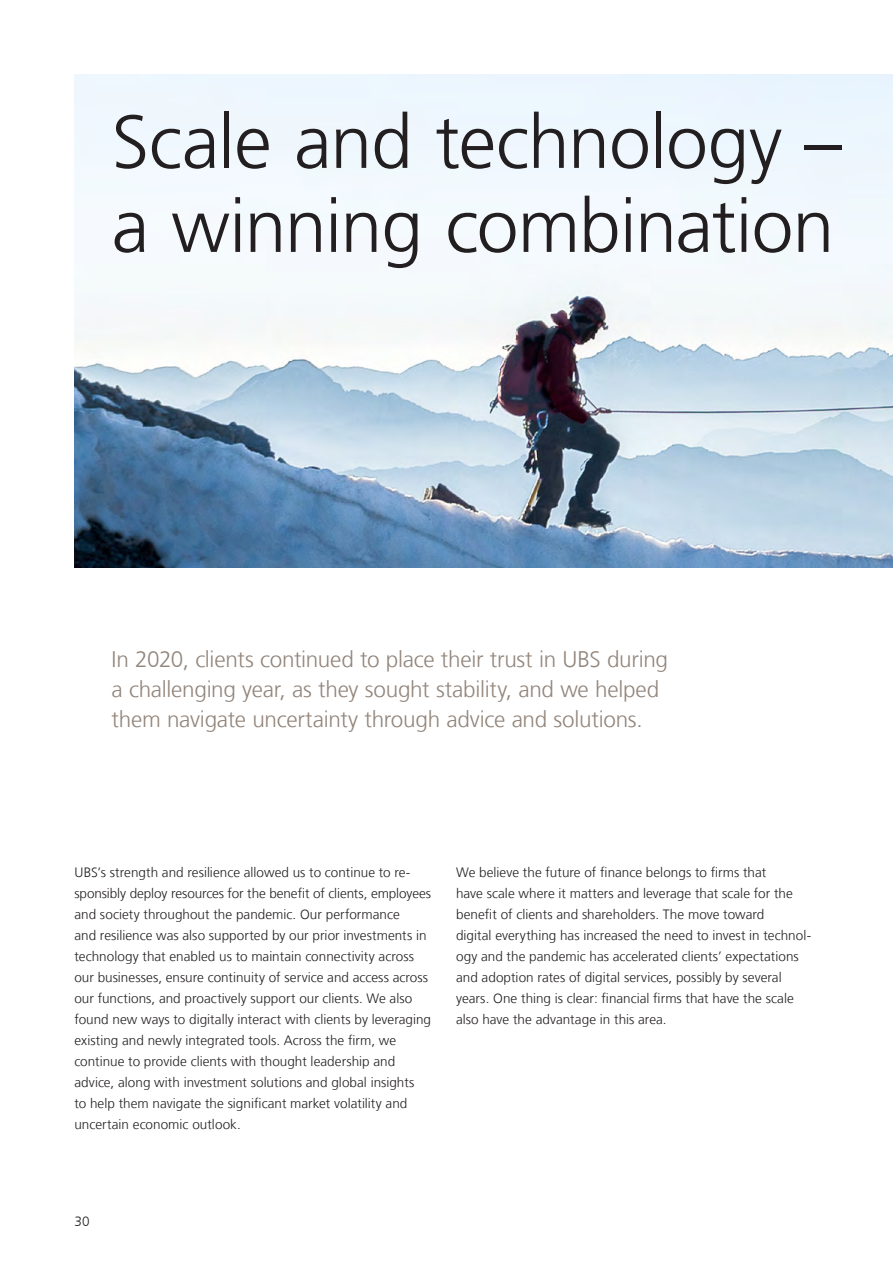
<style>
.page{position:relative;width:893px;height:1263px;background:#fff}
.page>*{position:absolute;margin:0;border:0;box-sizing:border-box;transform-origin:0 0}
.Title_on-photos_no-a{font:300 75px/84px "Frutiger LT Com";letter-spacing:-.015em;color:#231f20}
.Lead{font:300 22.5px/30px "Frutiger LT Com";letter-spacing:-.01em;color:#92857b}
.body{font:300 13.5px/21px "Frutiger LT Com";color:#231f20}
</style>
<div class="page">
<img style="left:74px;top:74px;width:819px;height:493px">
<p class="Title_on-photos_no-a" style="left:112px;top:100px;width:732px">Scale and technology – a winning combination</p>
<p class="Lead" style="left:112px;top:645px;width:558px">In 2020, clients continued to place their trust in UBS during a challenging year, as they sought stability, and we helped them navigate uncertainty through advice and solutions.</p>
<p class="body" style="left:74px;top:862px;width:358px">UBS’s strength and resilience allowed us to continue to re&shy;sponsibly deploy resources for the benefit of clients, employees and society throughout the pandemic. Our performance<br>and resilience was also supported by our prior investments in technology that enabled us to maintain connectivity across our businesses, ensure continuity of service and access across our functions, and proactively support our clients. We also found new ways to digitally interact with clients by leveraging existing and newly integrated tools. Across the firm, we continue to provide clients with thought leadership and advice, along with investment solutions and global insights<br>to help them navigate the significant market volatility and uncertain economic outlook.</p>
<p class="body" style="left:456px;top:862px;width:357px">We believe the future of finance belongs to firms that<br>have scale where it matters and leverage that scale for the -benefit of clients and shareholders. The move toward<br>-digital everything has increased the need to invest in technol&shy;ogy and the pandemic has accelerated clients’ expectations and adoption rates of digital services, possibly by several years. One thing is clear: financial firms that have the scale also have the advantage in this area.</p>
<p class="body" style="left:74px;top:1211px;width:17px">30</p>
</div>
